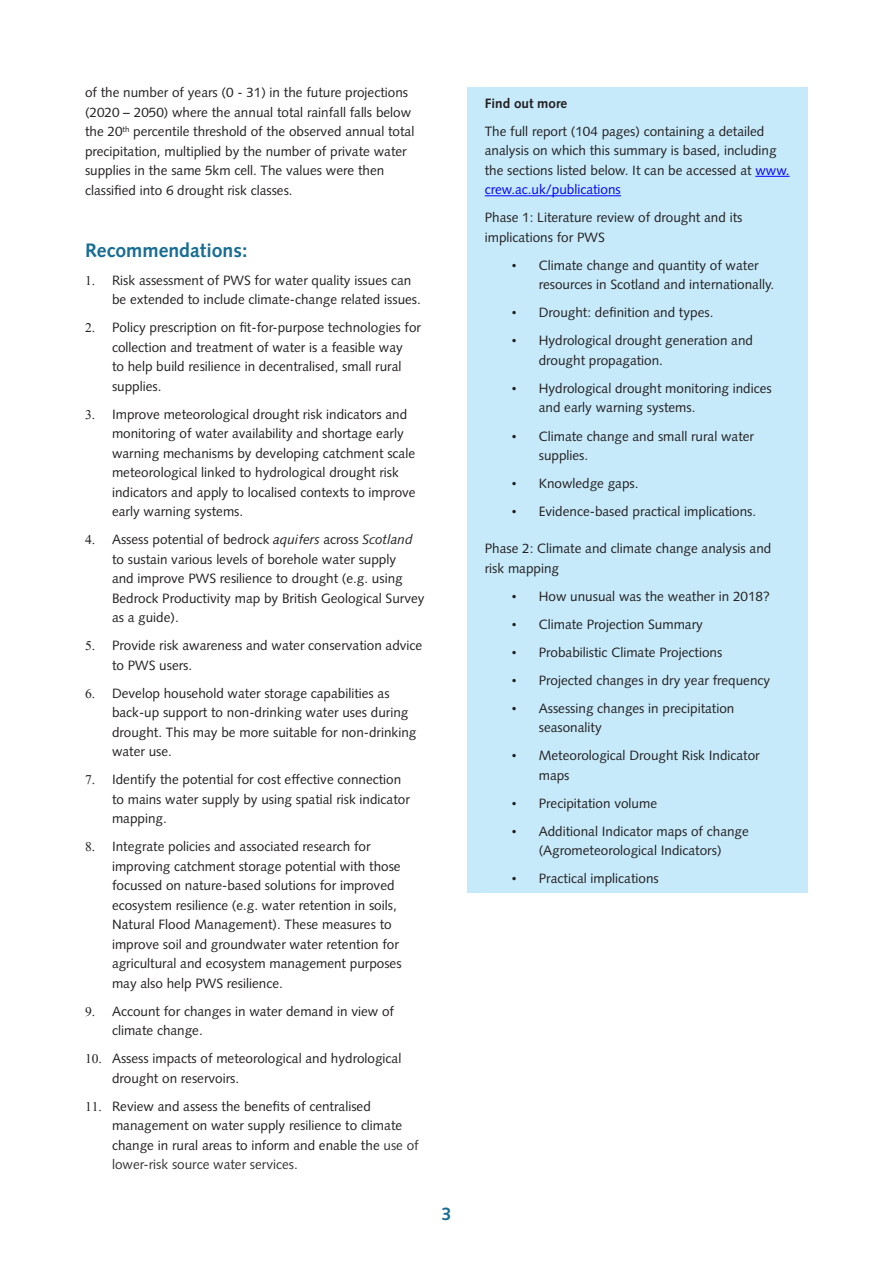
<style>
.page{position:relative;width:893px;height:1263px;background:#fff}
.page>*{position:absolute;margin:0;border:0;box-sizing:border-box;transform-origin:0 0}
.t1{font:700 19.5px "Syntax LT Std";color:#186d93}
.t2{font:700 18px "Syntax LT Std";color:#186d93}
.t3{font:13.5px/19.5px "Syntax LT Std";color:#231f20}
.t4{font:700 13.5px "Syntax LT Std";color:#231f20}
.s1{font-style:italic}
.s2{color:#333}
.s3{color:#00f}
.s4{font-family:"Times New Roman"}
</style>
<div class="page">
<div style="left:468px;top:87px;width:340px;height:806px;background:#c6eafa"></div>
<hr style="left:755px;top:176px;width:35px;height:1px;background:#00f">
<hr style="left:485px;top:195px;width:136px;height:1px;background:#00f">
<p class="t3" style="left:85px;top:83px;width:331px">of the number of years (0 - 31) in the future projections (2020 – 2050) where the annual total rainfall falls below the 20<sup>th</sup> percentile threshold of the observed annual total precipitation, multiplied by the number of private water supplies in the same 5km cell. The values were then classified into 6 drought risk classes.</p>
<p class="t1" style="left:85px;top:239px;width:164px">Recommendations:</p>
<p class="t3" style="left:112px;top:270px;width:310px">Risk assessment of PWS for water quality issues can be extended to include climate-change related issues.</p>
<p class="t3" style="left:112px;top:318px;width:310px">Policy prescription on fit-for-purpose technologies for collection and treatment of water is a feasible way<br>to help build resilience in decentralised, small rural supplies.</p>
<p class="t3" style="left:112px;top:404px;width:305px;text-indent:-27px">✓ Improve meteorological drought risk indicators and monitoring of water availability and shortage early warning mechanisms by developing catchment scale meteorological linked to hydrological drought risk indicators and apply to localised contexts to improve early warning systems.</p>
<p class="t3" style="left:112px;top:530px;width:314px;text-indent:-27px">✔ Assess potential of bedrock <span class="s1">aquifers</span> across <span class="s1">Scotland </span>to sustain various levels of borehole water supply<br>and improve PWS resilience to drought (e.g. using Bedrock Productivity map by British Geological Survey as a guide).</p>
<p class="t3" style="left:112px;top:636px;width:312px">Provide risk awareness and water conservation advice to PWS users.</p>
<p class="t3" style="left:112px;top:683px;width:306px">Develop household water storage capabilities as back-up support to non-drinking water uses during drought. This may be more suitable for non-drinking water use.</p>
<p class="t3" style="left:112px;top:770px;width:299px">Identify the potential for cost effective connection to mains water supply by using spatial risk indicator mapping.</p>
<p class="t3" style="left:112px;top:837px;width:291px">Integrate policies and associated research for improving catchment storage potential with those focussed on nature-based solutions for improved ecosystem resilience (e.g. water retention in soils, Natural Flood Management). These measures to improve soil and groundwater water retention for agricultural and ecosystem management purposes may also help PWS resilience.</p>
<p class="t3" style="left:112px;top:1001px;width:284px">Account for changes in water demand in view of climate change.</p>
<p class="t3" style="left:112px;top:1049px;width:291px">Assess impacts of meteorological and hydrological drought on reservoirs.</p>
<p class="t3" style="left:112px;top:1096px;width:308px">Review and assess the benefits of centralised management on water supply resilience to climate change in rural areas to inform and enable the <span class="s2">use of lower-risk source water services.</span></p>
<h2 class="t2" style="left:441px;top:1203px;width:12px">3</h2>
<p class="t4" style="left:485px;top:96px;width:84px">Find out more</p>
<p class="t3" style="left:485px;top:122px;width:306px">The full report (104 pages) containing a detailed analysis on which this summary is based, including the sections listed below. It can be accessed at <span class="s3">www. crew.ac.uk/publications</span></p>
<p class="t3" style="left:485px;top:208px;width:259px">Phase 1: Literature review of drought and its implications for PWS</p>
<p class="t3" style="left:539px;top:256px;width:237px;text-indent:-27px"><span class="s4">•</span> Climate change and quantity of water resources in Scotland and internationally.</p>
<p class="t3" style="left:512px;top:303px;width:203px"><span class="s4">•</span> Drought: definition and types.</p>
<p class="t3" style="left:539px;top:331px;width:216px;text-indent:-27px"><span class="s4">•</span> Hydrological drought generation and drought propagation.</p>
<p class="t3" style="left:539px;top:379px;width:235px;text-indent:-27px"><span class="s4">•</span> Hydrological drought monitoring indices and early warning systems.</p>
<p class="t3" style="left:539px;top:426px;width:217px;text-indent:-27px"><span class="s4">•</span> Climate change and small rural water supplies.</p>
<p class="t3" style="left:512px;top:474px;width:128px"><span class="s4">•</span> Knowledge gaps.</p>
<p class="t3" style="left:512px;top:502px;width:246px"><span class="s4">•</span> Evidence-based practical implications.</p>
<p class="t3" style="left:485px;top:539px;width:288px">Phase 2: Climate and climate change analysis and risk mapping</p>
<p class="t3" style="left:512px;top:586px;width:260px"><span class="s4">•</span> How unusual was the weather in 2018?</p>
<p class="t3" style="left:512px;top:614px;width:193px"><span class="s4">•</span> Climate Projection Summary</p>
<p class="t3" style="left:512px;top:642px;width:212px"><span class="s4">•</span> Probabilistic Climate Projections</p>
<p class="t3" style="left:512px;top:670px;width:260px"><span class="s4">•</span> Projected changes in dry year frequency</p>
<p class="t3" style="left:539px;top:698px;width:197px;text-indent:-27px"><span class="s4">•</span> Assessing changes in precipitation seasonality</p>
<p class="t3" style="left:539px;top:746px;width:222px;text-indent:-27px"><span class="s4">•</span> Meteorological Drought Risk Indicator maps</p>
<p class="t3" style="left:512px;top:793px;width:147px"><span class="s4">•</span> Precipitation volume</p>
<p class="t3" style="left:512px;top:821px;width:239px;text-align:center"><span class="s4">•</span> Additional Indicator maps of change (Agrometeorological Indicators)</p>
<p class="t3" style="left:512px;top:869px;width:148px"><span class="s4">•</span> Practical implications</p>
</div>
